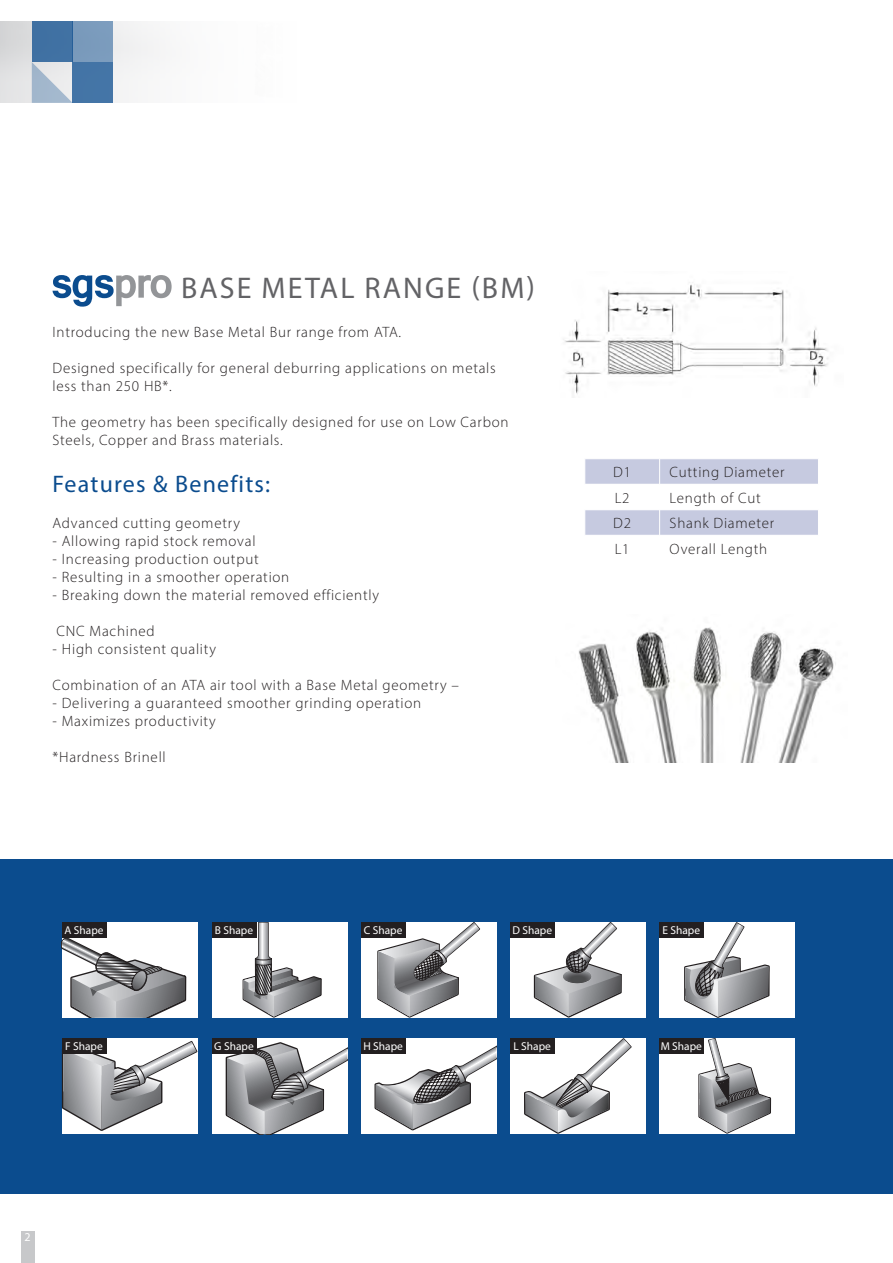
<style>
.page{position:relative;width:893px;height:1263px;background:#fff}
.page>*{position:absolute;margin:0;border:0;box-sizing:border-box;transform-origin:0 0}
.t1{font:30px "Myriad Pro";letter-spacing:.07em;color:#636366}
.t2{font:24px "Myriad Pro";letter-spacing:.05em;color:#0b4c8e}
.t3{font:300 15px/18px "Myriad Pro";letter-spacing:.05em;color:#231f20}
.t4{font:12px "Myriad Pro";color:#fff}
.t5{font:11.4px "Myriad Pro";color:#fff}
</style>
<div class="page">
<div style="left:21px;top:1231px;width:13px;height:32px;background:#c7c8ca"></div>
<svg style="left:53px;top:275px;width:119px;height:32px"></svg>
<img style="left:563px;top:282px;width:266px;height:112px">
<svg style="left:585px;top:459px;width:233px;height:76px"></svg>
<div style="left:0;top:859px;width:893px;height:335px;background:#0b4c8e"></div>
<img style="left:579px;top:627px;width:257px;height:135px">
<div style="left:62px;top:922px;width:135px;height:96px;background:#fff"></div>
<svg style="left:62px;top:935px;width:125px;height:83px"></svg>
<svg style="left:62px;top:1039px;width:135px;height:94px;background:#c8c9ca"></svg>
<div style="left:212px;top:922px;width:135px;height:96px;background:#fff"></div>
<svg style="left:242px;top:922px;width:80px;height:96px"></svg>
<div style="left:212px;top:1038px;width:135px;height:96px;background:#fff"></div>
<svg style="left:225px;top:1041px;width:122px;height:93px"></svg>
<div style="left:361px;top:922px;width:135px;height:96px;background:#fff"></div>
<svg style="left:376px;top:922px;width:104px;height:96px"></svg>
<div style="left:361px;top:1038px;width:135px;height:96px;background:#fff"></div>
<svg style="left:374px;top:1040px;width:122px;height:91px"></svg>
<div style="left:510px;top:922px;width:136px;height:96px;background:#fff"></div>
<svg style="left:533px;top:922px;width:89px;height:96px"></svg>
<div style="left:510px;top:1038px;width:136px;height:96px;background:#fff"></div>
<svg style="left:524px;top:1038px;width:108px;height:96px"></svg>
<div style="left:659px;top:922px;width:136px;height:96px;background:#fff"></div>
<svg style="left:684px;top:922px;width:86px;height:96px"></svg>
<div style="left:659px;top:1038px;width:136px;height:96px;background:#fff"></div>
<svg style="left:698px;top:1038px;width:74px;height:96px"></svg>
<div style="left:659px;top:1038px;width:44px;height:16px;background:#231f20"></div>
<div style="left:510px;top:1038px;width:44px;height:16px;background:#231f20"></div>
<div style="left:361px;top:1038px;width:44px;height:16px;background:#231f20"></div>
<div style="left:212px;top:1038px;width:44px;height:16px;background:#231f20"></div>
<div style="left:62px;top:1038px;width:44px;height:16px;background:#231f20"></div>
<div style="left:62px;top:922px;width:44px;height:15px;background:#231f20"></div>
<div style="left:212px;top:922px;width:44px;height:16px;background:#231f20"></div>
<div style="left:361px;top:922px;width:44px;height:15px;background:#231f20"></div>
<div style="left:510px;top:922px;width:44px;height:15px;background:#231f20"></div>
<div style="left:659px;top:922px;width:44px;height:16px;background:#231f20"></div>
<img style="left:0;top:21px;width:161px;height:82px">
<div style="left:32px;top:21px;width:41px;height:41px;background:#4071a3"></div>
<div style="left:73px;top:62px;width:40px;height:41px;background:#4475a6"></div>
<svg style="left:32px;top:62px;width:41px;height:41px;background:#c2ceda"></svg>
<div style="left:73px;top:21px;width:40px;height:41px;background:#7a9bbc"></div>
<h1 class="t1" style="left:181px;top:269px;width:355px">BASE METAL RANGE (BM)</h1>
<p class="t3" style="left:53px;top:322px;width:350px">Introducing the new Base Metal Bur range from ATA.</p>
<p class="t3" style="left:53px;top:358px;width:445px">Designed specifically for general deburring applications on metals less than 250 HB*.</p>
<p class="t3" style="left:53px;top:412px;width:457px">The geometry has been specifically designed for use on Low Carbon<br>Steels, Copper and Brass materials.</p>
<h2 class="t2" style="left:53px;top:469px;width:219px">Features &amp; Benefits:</h2>
<p class="t3" style="left:53px;top:513px;width:189px">Advanced cutting geometry</p>
<p class="t3" style="left:53px;top:531px;width:205px">- Allowing rapid stock removal</p>
<p class="t3" style="left:53px;top:549px;width:208px">- Increasing production output</p>
<p class="t3" style="left:53px;top:567px;width:238px">- Resulting in a smoother operation</p>
<p class="t3" style="left:53px;top:585px;width:328px">- Breaking down the material removed efficiently</p>
<p class="t3" style="left:57px;top:621px;width:100px">CNC Machined</p>
<p class="t3" style="left:53px;top:639px;width:165px">- High consistent quality</p>
<p class="t3" style="left:53px;top:675px;width:408px">Combination of an ATA air tool with a Base Metal geometry –</p>
<p class="t3" style="left:53px;top:693px;width:370px">- Delivering a guaranteed smoother grinding operation</p>
<p class="t3" style="left:53px;top:711px;width:165px">- Maximizes productivity</p>
<p class="t3" style="left:53px;top:747px;width:115px">*Hardness Brinell</p>
<p class="t3" style="left:613px;top:463px;width:19px">D1</p>
<p class="t3" style="left:670px;top:463px;width:117px">Cutting Diameter</p>
<p class="t3" style="left:615px;top:488px;width:16px">L2</p>
<p class="t3" style="left:670px;top:488px;width:93px">Length of Cut</p>
<p class="t3" style="left:613px;top:514px;width:19px">D2</p>
<p class="t3" style="left:670px;top:514px;width:106px">Shank Diameter</p>
<p class="t3" style="left:615px;top:539px;width:16px">L1</p>
<p class="t3" style="left:670px;top:539px;width:99px">Overall Length</p>
<p class="t5" style="left:64px;top:923px;width:41px">A Shape</p>
<p class="t5" style="left:215px;top:923px;width:40px">B Shape</p>
<p class="t5" style="left:364px;top:923px;width:40px">C Shape</p>
<p class="t5" style="left:512px;top:923px;width:41px">D Shape</p>
<p class="t5" style="left:662px;top:923px;width:39px">E Shape</p>
<p class="t5" style="left:65px;top:1039px;width:39px">F Shape</p>
<p class="t5" style="left:214px;top:1039px;width:41px">G Shape</p>
<p class="t5" style="left:363px;top:1039px;width:41px">H Shape</p>
<p class="t5" style="left:513px;top:1039px;width:39px">L Shape</p>
<p class="t5" style="left:661px;top:1039px;width:43px">M Shape</p>
<p class="t4" style="left:24px;top:1230px;width:8px">2</p>
</div>
